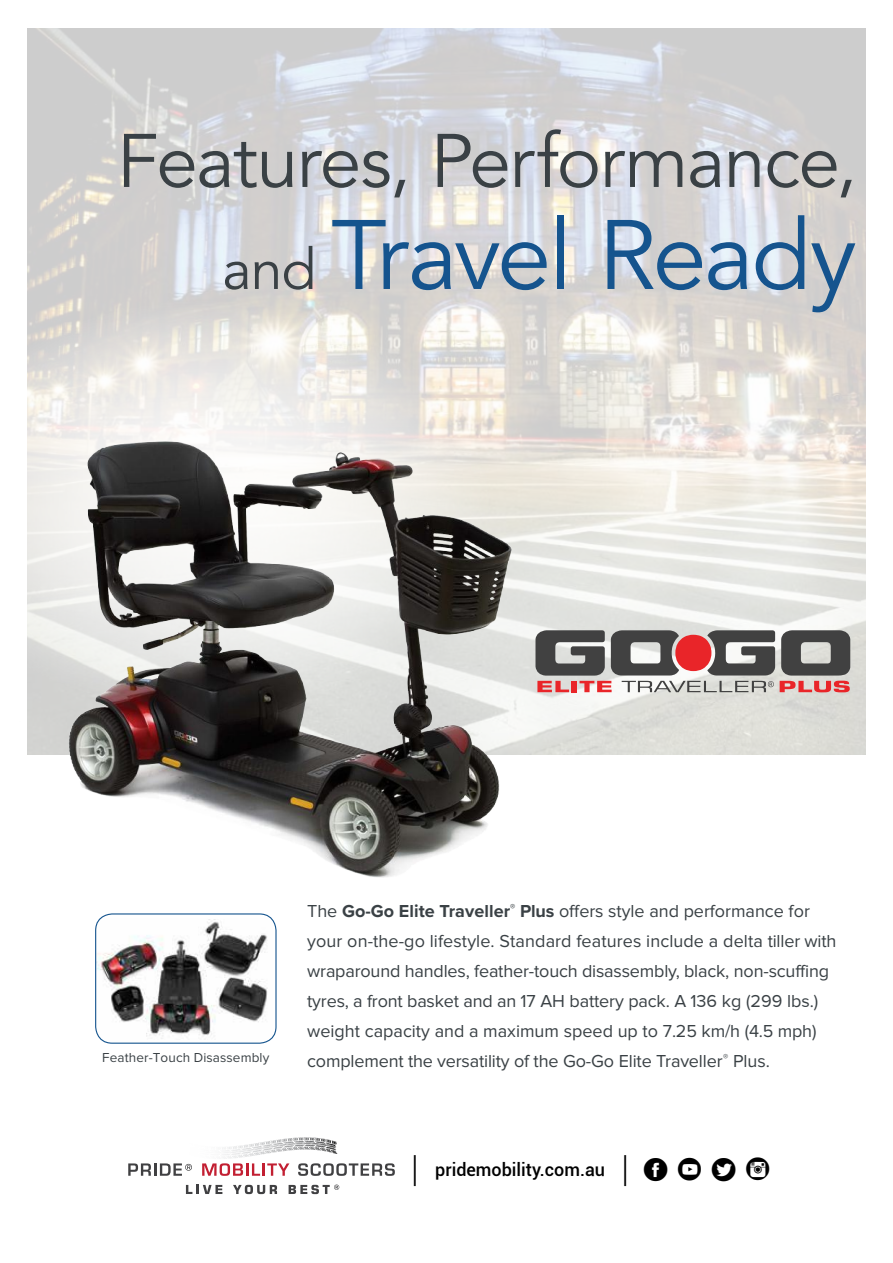
<style>
.page{position:relative;width:893px;height:1263px;background:#fff}
.page>*{position:absolute;margin:0;border:0;box-sizing:border-box;transform-origin:0 0}
.t1{font:97.5px "Avenir LT Std";letter-spacing:-.03em;color:#15548e}
.t2{font:75px "Avenir LT Std";letter-spacing:-.025em;color:#3a4145}
.t3{font:42px "Social Circles";color:#000}
.t4{font:18px/30px "Proxima Nova";letter-spacing:-.01em;color:#3a4145}
.t5{font:500 18px "Roboto";color:#000}
.t6{font:13.5px "Proxima Nova";letter-spacing:.01em;color:#3a4145}
.s1{font-size:57px;color:#3a4145}
.s2{font-weight:700}
.s3{font-weight:400;font-size:36px}
</style>
<div class="page">
<img style="left:27px;top:28px;width:839px;height:727px">
<svg style="left:27px;top:299px;width:467px;height:92px;background:#e4e1dd"></svg>
<svg style="left:535px;top:630px;width:315px;height:62px;background:#937f7e"></svg>
<img style="left:96px;top:919px;width:177px;height:123px">
<div style="left:95px;top:913px;width:182px;height:131px;border:1px solid #15548e;border-radius:17px"></div>
<img style="left:27px;top:391px;width:506px;height:487px">
<svg style="left:128px;top:1163px;width:64px;height:13px"></svg>
<svg style="left:202px;top:1163px;width:87px;height:13px"></svg>
<svg style="left:298px;top:1163px;width:97px;height:13px"></svg>
<svg style="left:186px;top:1185px;width:36px;height:9px"></svg>
<svg style="left:233px;top:1185px;width:44px;height:9px"></svg>
<svg style="left:289px;top:1184px;width:50px;height:10px"></svg>
<svg style="left:296px;top:1137px;width:18px;height:1px"></svg>
<h2 class="t2" style="left:117px;top:118px;width:741px">Features, Performance,</h2>
<h1 class="t1" style="left:222px;top:199px;width:636px"><span class="s1">and</span> Travel Ready</h1>
<p class="t6" style="left:102px;top:1049px;width:168px">Feather-Touch Disassembly</p>
<p class="t4" style="left:307px;top:896px;width:531px">The <span class="s2">Go-Go Elite Traveller</span><sup>®</sup> <span class="s2">Plus</span> offers style and performance for your on-the-go lifestyle. Standard features include a delta tiller with wraparound handles, feather-touch disassembly, black, non-scuffing tyres, a front basket and an 17 AH battery pack. A 136 kg (299 lbs.) weight capacity and a maximum speed up to 7.25 km/h (4.5 mph) complement the versatility of the Go-Go Elite Traveller<sup>®</sup> Plus.</p>
<p class="t5" style="left:413px;top:1157px;width:216px"><span class="s3">|</span> pridemobility.com.au <span class="s3">|</span></p>
<h3 class="t3" style="left:641px;top:1145px;width:134px">fyti</h3>
</div>
